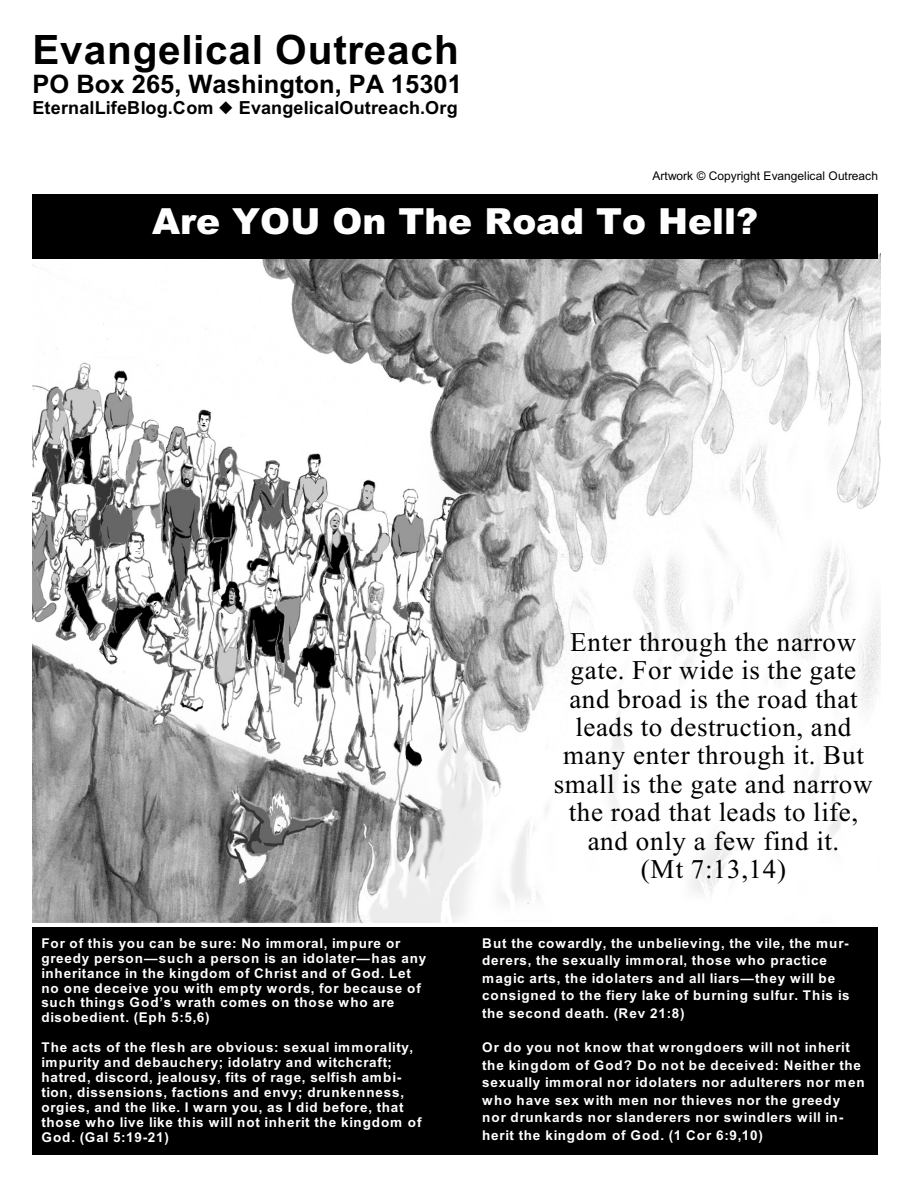
<style>
.page{position:relative;width:918px;height:1188px;background:#fff}
.page>*{position:absolute;margin:0;border:0;box-sizing:border-box;transform-origin:0 0}
.t1{font:700 40.5px "Arial";letter-spacing:.02em;color:#000}
.t2{font:900 36px "Arial";color:#fff}
.t3{font:27px/28.5px "Times New Roman";letter-spacing:.025em;color:#000;text-align:center}
.t4{font:700 25.5px "Arial";letter-spacing:.005em;color:#000}
.t5{font:700 18px "Arial";letter-spacing:.015em;color:#000}
.t6{font:700 13.5px/15px "Arial";letter-spacing:.06em;color:#fff}
.t7{font:12px "Arial";color:#000}
</style>
<div class="page">
<div style="left:32px;top:928px;width:846px;height:227px;background:#000"></div>
<img style="left:33px;top:254px;width:848px;height:669px">
<div style="left:32px;top:194px;width:846px;height:65px;background:#000"></div>
<h1 class="t1" style="left:32px;top:35px;width:428px">Evangelical Outreach</h1>
<h3 class="t4" style="left:32px;top:75px;width:431px">PO Box 265, Washington, PA 15301</h3>
<h3 class="t5" style="left:32px;top:100px;width:183px">EternalLifeBlog.Com</h3>
<h3 class="t5" style="left:239px;top:100px;width:220px">EvangelicalOutreach.Org</h3>
<p class="t7" style="left:652px;top:172px;width:227px">Artwork © Copyright Evangelical Outreach</p>
<h2 class="t2" style="left:152px;top:208px;width:608px">Are YOU On The Road To Hell?</h2>
<p class="t6" style="left:41px;top:937px;width:387px">For of this you can be sure: No immoral, impure or greedy person—such a person is an idolater—has any inheritance in the kingdom of Christ and of God. Let no one deceive you with empty words, for because of such things God’s wrath comes on those who are disobedient. (Eph 5:5,6)</p>
<p class="t6" style="left:41px;top:1041px;width:382px">The acts of the flesh are obvious: sexual immorality, impurity and debauchery; idolatry and witchcraft; hatred, discord, jealousy, fits of rage, selfish ambi&shy;tion, dissensions, factions and envy; drunkenness, orgies, and the like. I warn you, as I did before, that those who live like this will not inherit the kingdom of God. (Gal 5:19-21)</p>
<h3 class="t3" style="left:554px;top:630px;width:320px">Enter through the narrow gate. For wide is the gate and broad is the road that leads to destruction, and many enter through it. But small is the gate and narrow the road that leads to life, and only a few find it.<br>(Mt 7:13,14)</h3>
<p class="t6" style="left:482px;top:936px;width:369px;line-height:17.4px">But the cowardly, the unbelieving, the vile, the mur&shy;derers, the sexually immoral, those who practice magic arts, the idolaters and all liars—they will be consigned to the fiery lake of burning sulfur. This is the second death. (Rev 21:8)</p>
<p class="t6" style="left:482px;top:1040px;width:384px;line-height:17.4px">Or do you not know that wrongdoers will not inherit the kingdom of God? Do not be deceived: Neither the sexually immoral nor idolaters nor adulterers nor men who have sex with men nor thieves nor the greedy nor drunkards nor slanderers nor swindlers will in&shy;herit the kingdom of God. (1 Cor 6:9,10)</p>
</div>
